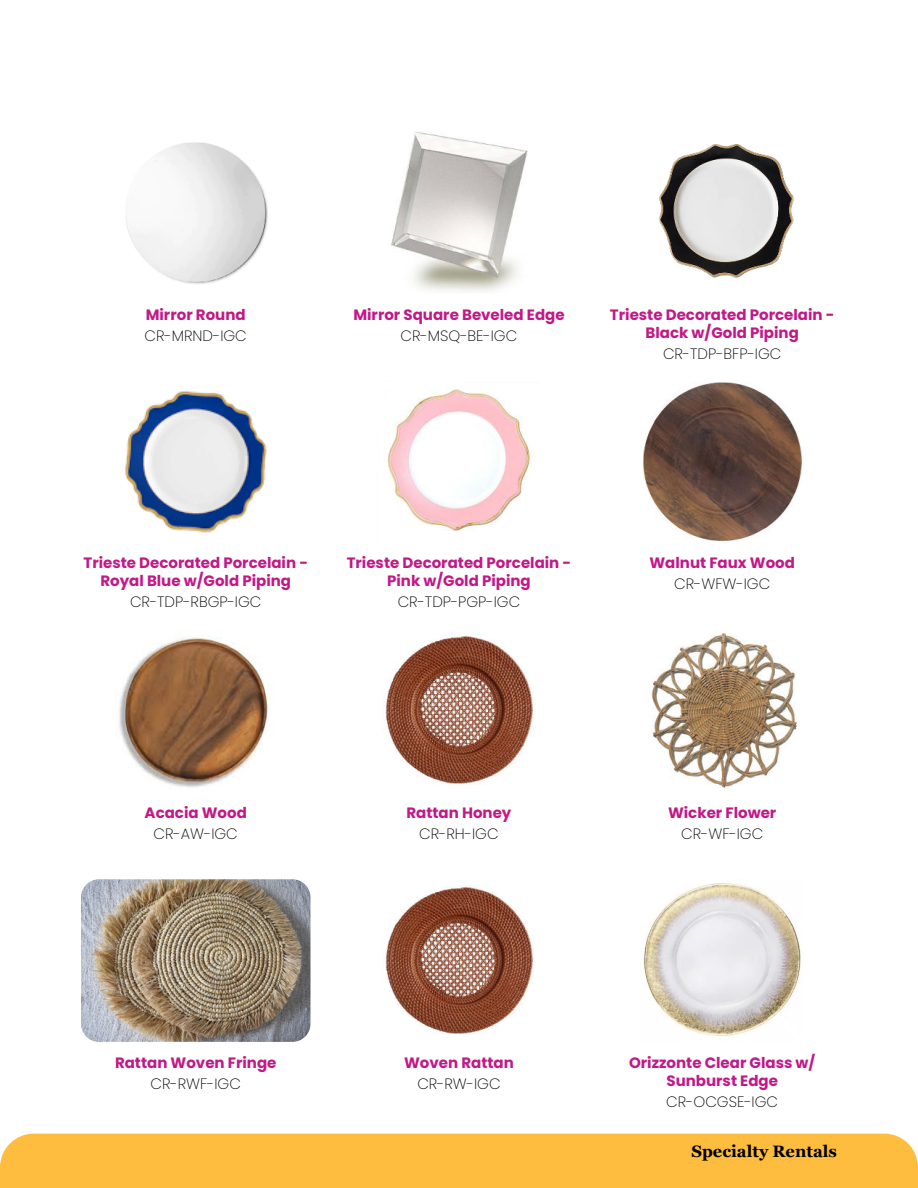
<style>
.page{position:relative;width:918px;height:1188px;background:#fff}
.page>*{position:absolute;margin:0;border:0;box-sizing:border-box;transform-origin:0 0}
.t1{font:700 16.5px "Georgia";color:#000}
.t2{font:700 15px/18px "Poppins";color:#c31887;text-align:center}
.t3{font:200 15px "Poppins";color:#000}
</style>
<div class="page">
<img style="left:126px;top:142px;width:142px;height:142px">
<img style="left:391px;top:131px;width:136px;height:161px">
<img style="left:125px;top:391px;width:142px;height:142px">
<img style="left:387px;top:387px;width:144px;height:144px">
<img style="left:659px;top:144px;width:135px;height:134px">
<img style="left:643px;top:383px;width:158px;height:158px">
<img style="left:119px;top:636px;width:150px;height:152px">
<img style="left:385px;top:635px;width:149px;height:150px">
<img style="left:651px;top:632px;width:146px;height:158px">
<img style="left:81px;top:879px;width:229px;height:163px">
<img style="left:385px;top:886px;width:149px;height:149px">
<img style="left:643px;top:883px;width:158px;height:153px">
<div style="left:0;top:1134px;width:918px;height:54px;background:#febd3e"></div>
<p class="t2" style="left:146px;top:306px;width:101px">Mirror Round</p>
<p class="t3" style="left:145px;top:331px;width:104px">CR-MRND-IGC</p>
<p class="t2" style="left:353px;top:306px;width:213px">Mirror Square Beveled Edge</p>
<p class="t3" style="left:401px;top:331px;width:118px">CR-MSQ-BE-IGC</p>
<p class="t2" style="left:610px;top:306px;width:226px">Trieste Decorated Porcelain -<br>Black w/Gold Piping</p>
<p class="t3" style="left:663px;top:349px;width:120px">CR-TDP-BFP-IGC</p>
<p class="t2" style="left:83px;top:554px;width:226px">Trieste Decorated Porcelain -<br>Royal Blue w/Gold Piping</p>
<p class="t3" style="left:130px;top:597px;width:133px">CR-TDP-RBGP-IGC</p>
<p class="t2" style="left:347px;top:554px;width:226px">Trieste Decorated Porcelain -<br>Pink w/Gold Piping</p>
<p class="t3" style="left:398px;top:597px;width:124px">CR-TDP-PGP-IGC</p>
<p class="t2" style="left:650px;top:554px;width:147px">Walnut Faux Wood</p>
<p class="t3" style="left:674px;top:579px;width:98px">CR-WFW-IGC</p>
<p class="t2" style="left:145px;top:804px;width:104px">Acacia Wood</p>
<p class="t3" style="left:154px;top:829px;width:86px">CR-AW-IGC</p>
<p class="t2" style="left:407px;top:804px;width:106px">Rattan Honey</p>
<p class="t3" style="left:419px;top:829px;width:81px">CR-RH-IGC</p>
<p class="t2" style="left:668px;top:804px;width:110px">Wicker Flower</p>
<p class="t3" style="left:681px;top:829px;width:84px">CR-WF-IGC</p>
<p class="t2" style="left:115px;top:1054px;width:163px">Rattan Woven Fringe</p>
<p class="t3" style="left:150px;top:1079px;width:92px">CR-RWF-IGC</p>
<p class="t2" style="left:404px;top:1054px;width:111px">Woven Rattan</p>
<p class="t3" style="left:417px;top:1079px;width:85px">CR-RW-IGC</p>
<p class="t2" style="left:629px;top:1054px;width:188px">Orizzonte Clear Glass w/<br>Sunburst Edge</p>
<p class="t3" style="left:666px;top:1097px;width:113px">CR-OCGSE-IGC</p>
<p class="t1" style="left:691px;top:1144px;width:147px">Specialty Rentals</p>
</div>
